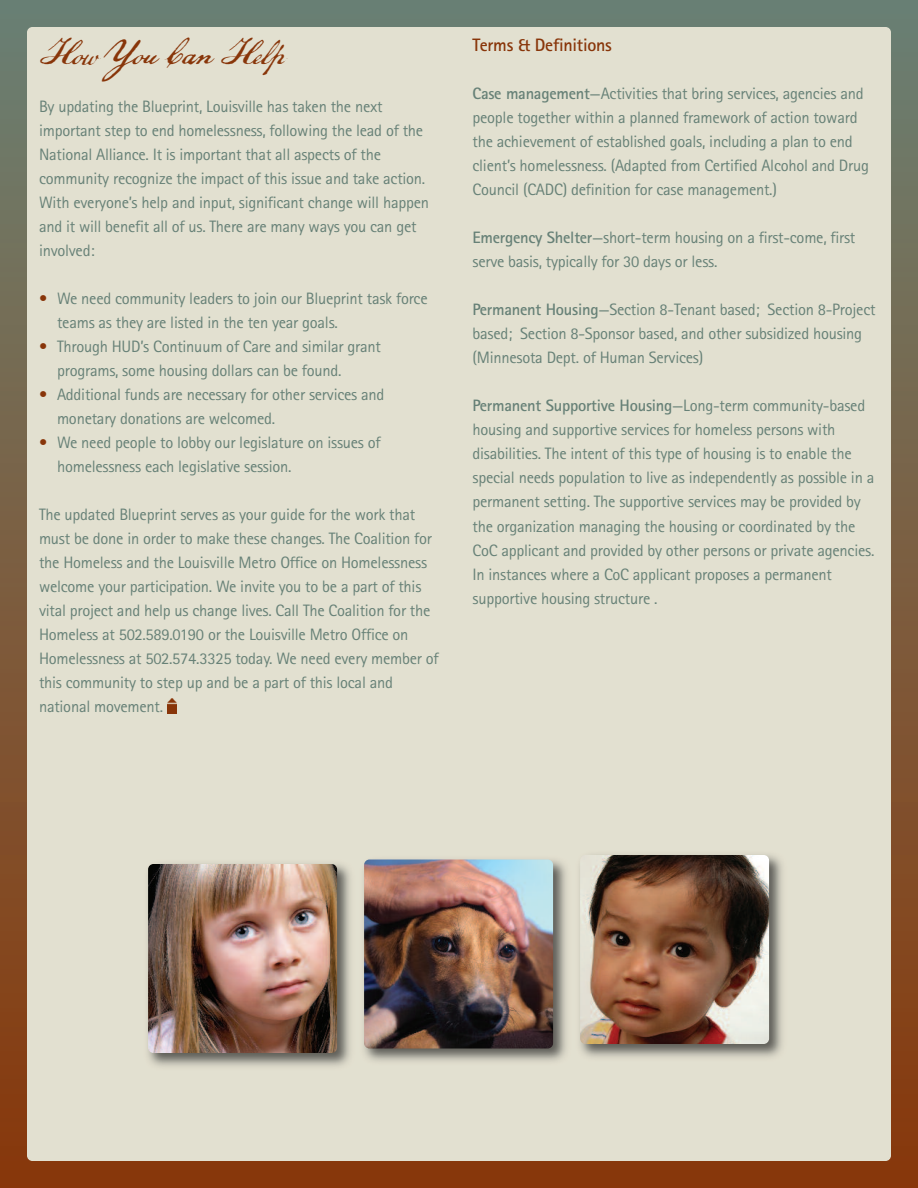
<style>
.page{position:relative;width:918px;height:1188px;background:#fff}
.page>*{position:absolute;margin:0;border:0;box-sizing:border-box;transform-origin:0 0}
.t1{font:36px "P22 Declaration Pro";color:#883509}
.t2{font:700 18px "Rotis Sans Serif";letter-spacing:-.015em;color:#883509}
.t3{font:16.5px/24px "Rotis Sans Serif";letter-spacing:-.015em;color:#678177}
.s1{color:#883509}
.s2{font-weight:700}
</style>
<div class="page">
<div style="left:0;top:0;width:918px;height:1188px;background:linear-gradient(to bottom,#6c8174,#8a380a)"></div>
<div style="left:27px;top:27px;width:864px;height:1134px;background:#e2e0d0;border-radius:5px"></div>
<img style="left:167px;top:699px;width:9px;height:15px">
<img style="left:147px;top:863px;width:204px;height:204px">
<img style="left:148px;top:864px;width:189px;height:189px;border-radius:5px">
<img style="left:363px;top:859px;width:204px;height:203px">
<img style="left:364px;top:860px;width:189px;height:188px;border-radius:5px">
<img style="left:579px;top:854px;width:204px;height:204px">
<img style="left:580px;top:855px;width:189px;height:189px;border-radius:5px">
<h1 class="t1" style="left:39px;top:36px;width:248px">HowYou Can Help</h1>
<p class="t3" style="left:39px;top:96px;width:392px">By updating the Blueprint, Louisville has taken the next important step to end homelessness, following the lead of the National Alliance. It is important that all aspects of the community recognize the impact of this issue and take action.<br>With everyone’s help and input, significant change will happen and it will benefit all of us. There are many ways you can get involved:</p>
<p class="t3" style="left:57px;top:288px;width:372px;text-indent:-18px"><span class="s1">•</span> We need community leaders to join our Blueprint task force teams as they are listed in the ten year goals.</p>
<p class="t3" style="left:57px;top:336px;width:325px;text-indent:-18px"><span class="s1">•</span> Through HUD’s Continuum of Care and similar grant programs, some housing dollars can be found.</p>
<p class="t3" style="left:57px;top:384px;width:329px;text-indent:-18px"><span class="s1">•</span> Additional funds are necessary for other services and monetary donations are welcomed.</p>
<p class="t3" style="left:57px;top:432px;width:325px;text-indent:-18px"><span class="s1">•</span> We need people to lobby our legislature on issues of homelessness each legislative session.</p>
<p class="t3" style="left:39px;top:504px;width:401px">The updated Blueprint serves as your guide for the work that must be done in order to make these changes. The Coalition for the Homeless and the Louisville Metro Office on Homelessness welcome your participation. We invite you to be a part of this vital project and help us change lives. Call The Coalition for the Homeless at 502.589.0190 or the Louisville Metro Office on Homelessness at 502.574.3325 today. We need every member of this community to step up and be a part of this local and national movement.</p>
<p class="t2" style="left:472px;top:39px;width:141px">Terms &amp; Definitions</p>
<p class="t3" style="left:472px;top:83px;width:398px"><span class="s2">Case management</span>—Activities that bring services, agencies and people together within a planned framework of action toward the achievement of established goals, including a plan to end client’s homelessness. (Adapted from Certified Alcohol and Drug Council (CADC) definition for case management.)</p>
<p class="t3" style="left:472px;top:228px;width:384px"><span class="s2">Emergency Shelter</span>—short-term housing on a first-come, first serve basis, typically for 30 days or less.</p>
<p class="t3" style="left:472px;top:300px;width:405px"><span class="s2">Permanent Housing</span>—Section 8-Tenant based; Section 8-Project based; Section 8-Sponsor based, and other subsidized housing (Minnesota Dept. of Human Services)</p>
<p class="t3" style="left:472px;top:396px;width:403px"><span class="s2">Permanent Supportive Housing</span>—Long-term community-based housing and supportive services for homeless persons with disabilities. The intent of this type of housing is to enable the special needs population to live as independently as possible in a permanent setting. The supportive services may be provided by the organization managing the housing or coordinated by the CoC applicant and provided by other persons or private agencies.<br>In instances where a CoC applicant proposes a permanent supportive housing structure .</p>
</div>
